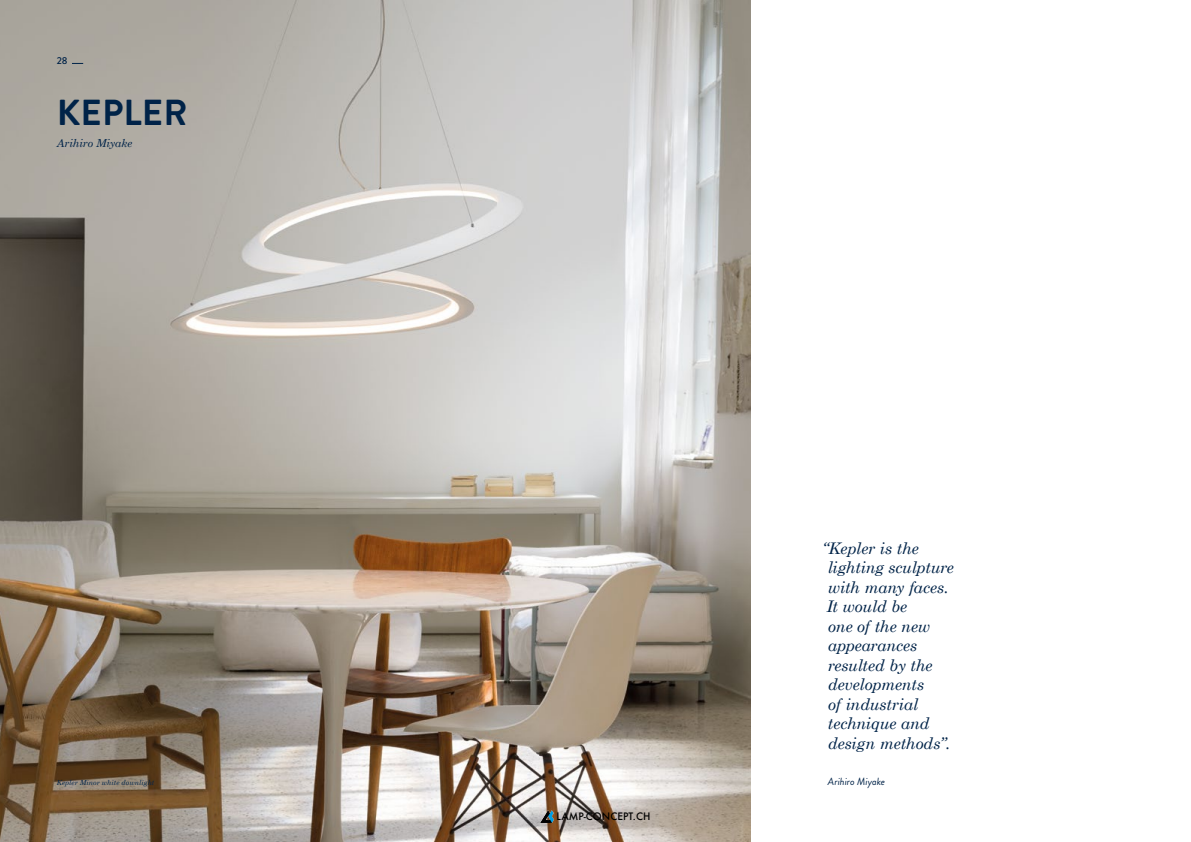
<style>
.page{position:relative;width:1191px;height:842px;background:#fff}
.page>*{position:absolute;margin:0;border:0;box-sizing:border-box;transform-origin:0 0}
.t1{font:700 36.2px "Brandon Grotesque";color:#002348}
.t2{font:italic 16px/19.5px "Century Schoolbook";letter-spacing:-.015em;color:#002348}
.t3{font:italic 11px "Century Schoolbook";letter-spacing:-.01em;color:#002348}
.t4{font:italic 10.4px "Brandon Grotesque";color:#002348}
.t5{font:500 10px "Futura";color:#000}
.t6{font:500 10px "Brandon Grotesque";color:#002348}
.t7{font:italic 7px "Century Schoolbook";color:#002348}
</style>
<div class="page">
<img style="left:0;top:0;width:750px;height:842px">
<svg style="left:540px;top:810px;width:13px;height:12px"></svg>
<p class="t6" style="left:57px;top:53px;width:12px">28</p>
<h1 class="t1" style="left:57px;top:87px;width:132px">KEPLER</h1>
<p class="t3" style="left:57px;top:134px;width:77px">Arihiro Miyake</p>
<p class="t7" style="left:57px;top:777px;width:99px">Kepler Minor white downlight</p>
<p class="t5" style="left:556px;top:809px;width:96px">LAMP-CONCEPT.CH</p>
<p class="t2" style="left:822px;top:537px;width:133px">“Kepler is the lighting sculpture with many faces.<br>It would be<br>one of the new appearances resulted by the developments<br>of industrial technique and design methods”.</p>
<p class="t4" style="left:828px;top:774px;width:59px">Arihiro Miyake</p>
</div>
